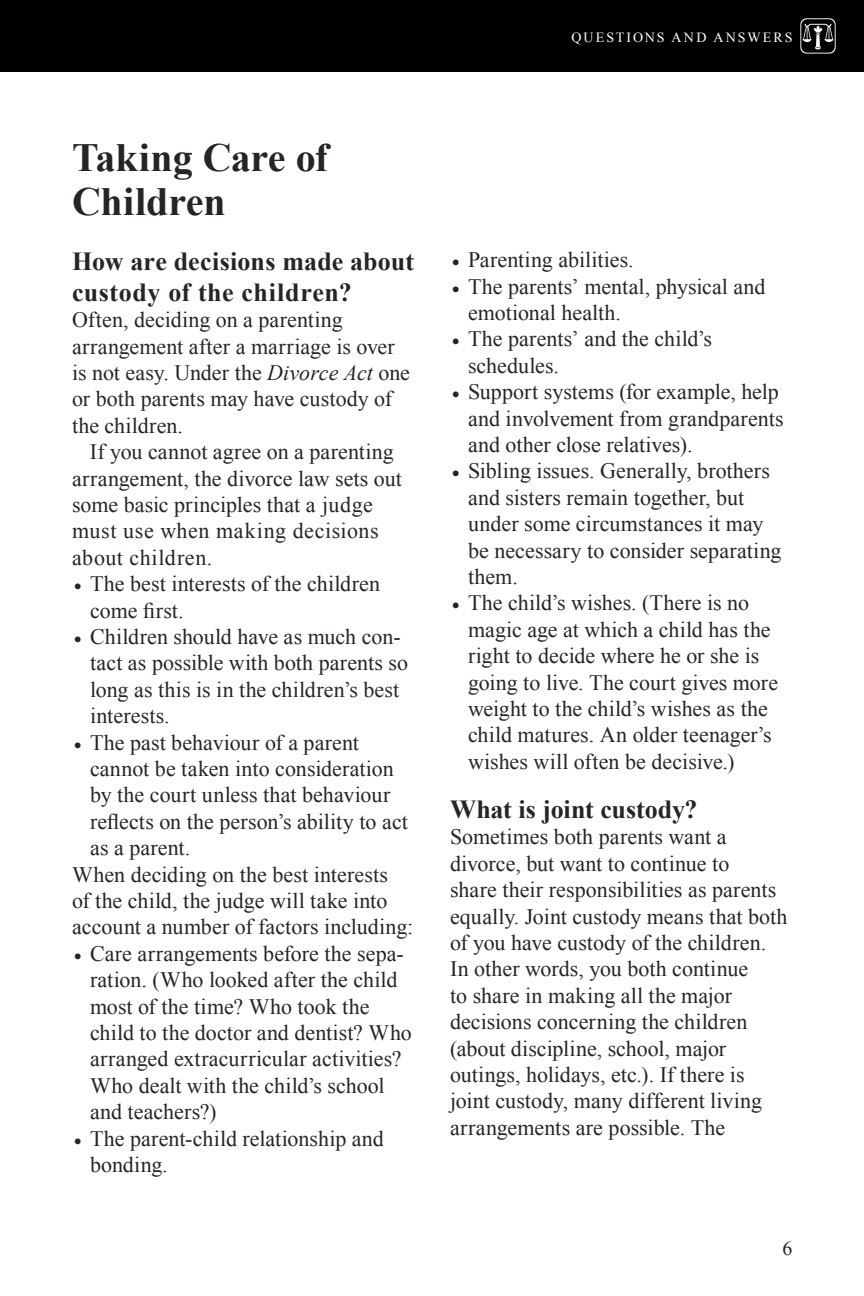
<style>
.page{position:relative;width:864px;height:1296px;background:#fff}
.page>*{position:absolute;margin:0;border:0;box-sizing:border-box;transform-origin:0 0}
.t1{font:700 40px/44px "Times New Roman";letter-spacing:-.005em;color:#262424}
.t2{font:700 26px/31.2px "Times New Roman";letter-spacing:.01em;color:#262424}
.t3{font:22px/26.4px "Times New Roman";letter-spacing:.005em;color:#262424}
.t4{font:20px "Times New Roman";color:#262424}
.t5{font:14px "Times New Roman";letter-spacing:.14em;color:#fff}
.s1{font-style:italic}
</style>
<div class="page">
<div style="left:0;top:0;width:864px;height:72px;background:#000"></div>
<svg style="left:800px;top:18px;width:36px;height:36px"></svg>
<p class="t5" style="left:572px;top:28px;width:223px">QUESTIONS AND ANSWERS</p>
<h1 class="t1" style="left:72px;top:134px;width:258px">Taking Care of<br>Children</h1>
<p class="t2" style="left:72px;top:245px;width:344px">How are decisions made about custody of the children?</p>
<p class="t3" style="left:72px;top:306px;width:340px">Often, deciding on a parenting arrangement after a marriage is over is not easy. Under the <span class="s1">Divorce Act</span> one or both parents may have custody of the children.</p>
<p class="t3" style="left:72px;top:438px;width:331px;text-indent:18px">If you cannot agree on a parenting arrangement, the divorce law sets out some basic principles that a judge must use when making decisions about children.</p>
<p class="t3" style="left:90px;top:570px;width:292px;text-indent:-16px">• The best interests of the children come first.</p>
<p class="t3" style="left:90px;top:623px;width:320px;text-indent:-16px">• Children should have as much con&shy;tact as possible with both parents so long as this is in the children’s best interests.</p>
<p class="t3" style="left:74px;top:729px;width:287px">• The past behaviour of a parent</p>
<p class="t3" style="left:90px;top:755px;width:305px">cannot be taken into consideration</p>
<p class="t3" style="left:90px;top:782px;width:302px">by the court unless that behaviour</p>
<p class="t3" style="left:90px;top:808px;width:320px">reflects on the person’s ability to act</p>
<p class="t3" style="left:90px;top:834px;width:102px">as a parent.</p>
<p class="t3" style="left:72px;top:861px;width:318px">When deciding on the best interests</p>
<p class="t3" style="left:72px;top:887px;width:317px">of the child, the judge will take into</p>
<p class="t3" style="left:72px;top:914px;width:343px">account a number of factors including:</p>
<p class="t3" style="left:90px;top:940px;width:323px;text-indent:-16px">• Care arrangements before the sepa&shy;ration. (Who looked after the child most of the time? Who took the child to the doctor and dentist? Who arranged extracurricular activities?<br>Who dealt with the child’s school and teachers?)</p>
<p class="t3" style="left:90px;top:1125px;width:295px;text-indent:-16px">• The parent-child relationship and bonding.</p>
<p class="t3" style="left:452px;top:246px;width:183px">• Parenting abilities.</p>
<p class="t3" style="left:468px;top:273px;width:299px;text-indent:-16px">• The parents’ mental, physical and emotional health.</p>
<p class="t3" style="left:468px;top:326px;width:246px;text-indent:-16px">• The parents’ and the child’s schedules.</p>
<p class="t3" style="left:468px;top:378px;width:317px;text-indent:-16px">• Support systems (for example, help and involvement from grandparents and other close relatives).</p>
<p class="t3" style="left:468px;top:458px;width:315px;text-indent:-16px">• Sibling issues. Generally, brothers and sisters remain together, but under some circumstances it may be necessary to consider separating them.</p>
<p class="t3" style="left:468px;top:590px;width:312px;text-indent:-16px">• The child’s wishes. (There is no magic age at which a child has the right to decide where he or she is going to live. The court gives more weight to the child’s wishes as the child matures. An older teenager’s wishes will often be decisive.)</p>
<p class="t2" style="left:450px;top:793px;width:249px">What is joint custody?</p>
<p class="t3" style="left:450px;top:824px;width:339px">Sometimes both parents want a divorce, but want to continue to<br>share their responsibilities as parents equally. Joint custody means that both of you have custody of the children.<br>In other words, you both continue<br>to share in making all the major decisions concerning the children (about discipline, school, major outings, holidays, etc.). If there is joint custody, many different living arrangements are possible. The</p>
<p class="t4" style="left:783px;top:1235px;width:11px">6</p>
</div>
